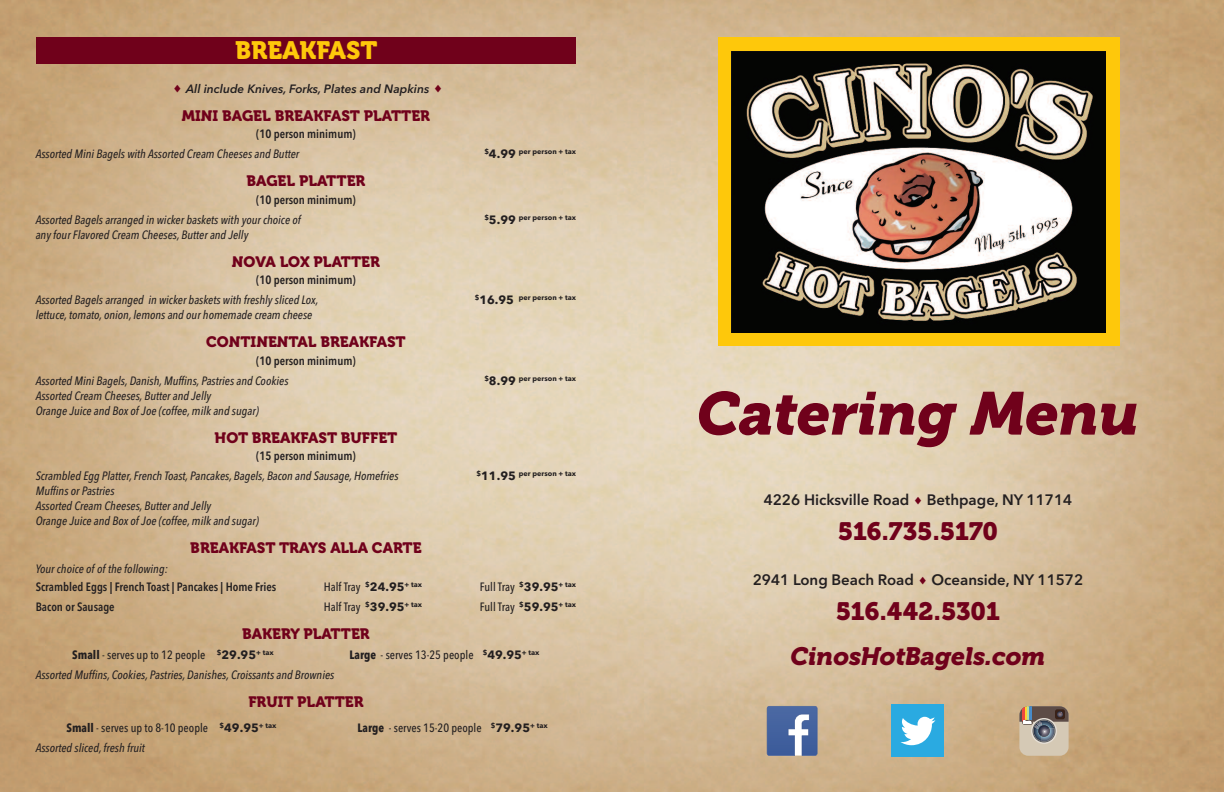
<style>
.page{position:relative;width:1224px;height:792px;background:#fff}
.page>*{position:absolute;margin:0;border:0;box-sizing:border-box;transform-origin:0 0}
.t1{font:italic 60px "Museo 900";color:#70011b}
.t2{font:25px "Museo 900";letter-spacing:-.015em;color:#70011b}
.t3{font:italic 25px "Museo 900";color:#70011b}
.t4{font:25px "Museo 900";color:#fec80b}
.t5{font:15px "Museo 900";color:#70011b}
.t6{font:600 15px "Avenir Next";color:#231f20}
.t7{font:italic 500 12px/15px "Avenir Next Condensed";color:#231f20}
.t8{font:500 12px "Avenir Next Condensed";color:#231f20}
.t9{font:600 12px "Avenir Next Condensed";color:#231f20}
.t10{font:italic 600 12px "Avenir Next";color:#231f20}
.t11{font:700 7.2px "Avenir Next";color:#231f20}
.t12{font:700 3.5px "Times New Roman";color:#fff}
.s1{font-size:12px}
.s2{font-family:"Avenir Next";font-weight:700}
.s3{font-weight:700}
</style>
<div class="page">
<img style="left:0;top:0;width:1224px;height:792px">
<svg style="left:767px;top:706px;width:50px;height:50px;background:#617aad"></svg>
<div style="left:892px;top:705px;width:52px;height:52px;background:#2aaae1"></div>
<svg style="left:900px;top:717px;width:36px;height:28px"></svg>
<div style="left:1019px;top:706px;width:50px;height:50px;background:#d5c9b5;border-radius:9px"></div>
<svg style="left:1031px;top:718px;width:26px;height:26px"></svg>
<svg style="left:1019px;top:706px;width:50px;height:36px"></svg>
<div style="left:36px;top:38px;width:540px;height:26px;background:#70011b"></div>
<div style="left:718px;top:37px;width:402px;height:309px;background:#fec80b"></div>
<img style="left:732px;top:52px;width:374px;height:281px">
<svg style="left:915px;top:496px;width:6px;height:8px"></svg>
<svg style="left:920px;top:576px;width:6px;height:8px"></svg>
<svg style="left:174px;top:84px;width:7px;height:8px"></svg>
<svg style="left:435px;top:84px;width:6px;height:8px"></svg>
<h2 class="t4" style="left:235px;top:41px;width:144px">BREAKFAST</h2>
<p class="t10" style="left:186px;top:78px;width:245px">All include Knives, Forks, Plates and Napkins</p>
<p class="t5" style="left:182px;top:110px;width:250px">MINI BAGEL BREAKFAST PLATTER</p>
<p class="t9" style="left:256px;top:123px;width:101px">(10 person minimum)</p>
<p class="t7" style="left:36px;top:146px;width:265px">Assorted Mini Bagels with Assorted Cream Cheeses and Butter</p>
<p class="t11" style="left:484px;top:145px;width:93px">$<span class="s1">4.99</span> per person + tax</p>
<p class="t5" style="left:247px;top:175px;width:120px">BAGEL PLATTER</p>
<p class="t9" style="left:256px;top:189px;width:101px">(10 person minimum)</p>
<p class="t7" style="left:36px;top:212px;width:267px">Assorted Bagels arranged in wicker baskets with your choice of</p>
<p class="t11" style="left:484px;top:211px;width:93px">$<span class="s1">5.99</span> per person + tax</p>
<p class="t7" style="left:36px;top:227px;width:214px">any four Flavored Cream Cheeses, Butter and Jelly</p>
<p class="t5" style="left:232px;top:256px;width:150px">NOVA LOX PLATTER</p>
<p class="t9" style="left:256px;top:269px;width:101px">(10 person minimum)</p>
<p class="t7" style="left:36px;top:292px;width:284px">Assorted Bagels arranged in wicker baskets with freshly sliced Lox,</p>
<p class="t11" style="left:475px;top:291px;width:103px">$<span class="s1">16.95</span> per person + tax</p>
<p class="t7" style="left:36px;top:307px;width:278px">lettuce, tomato, onion, lemons and our homemade cream cheese</p>
<p class="t5" style="left:206px;top:336px;width:201px">CONTINENTAL BREAKFAST</p>
<p class="t9" style="left:256px;top:350px;width:101px">(10 person minimum)</p>
<p class="t7" style="left:36px;top:373px;width:254px">Assorted Mini Bagels, Danish, Muffins, Pastries and Cookies</p>
<p class="t11" style="left:484px;top:372px;width:93px">$<span class="s1">8.99</span> per person + tax</p>
<p class="t7" style="left:36px;top:388px;width:224px">Assorted Cream Cheeses, Butter and Jelly<br>Orange Juice and Box of Joe (coffee, milk and sugar)</p>
<p class="t5" style="left:215px;top:432px;width:184px">HOT BREAKFAST BUFFET</p>
<p class="t9" style="left:256px;top:445px;width:101px">(15 person minimum)</p>
<p class="t7" style="left:36px;top:468px;width:364px">Scrambled Egg Platter, French Toast, Pancakes, Bagels, Bacon and Sausage, Homefries</p>
<p class="t11" style="left:477px;top:467px;width:101px">$<span class="s1">11.95</span> per person + tax</p>
<p class="t7" style="left:36px;top:483px;width:224px">Muffins or Pastries<br>Assorted Cream Cheeses, Butter and Jelly<br>Orange Juice and Box of Joe (coffee, milk and sugar)</p>
<p class="t5" style="left:190px;top:542px;width:233px">BREAKFAST TRAYS ALLA CARTE</p>
<p class="t7" style="left:36px;top:561px;width:134px">Your choice of of the following:</p>
<p class="t9" style="left:36px;top:576px;width:242px">Scrambled Eggs | French Toast | Pancakes | Home Fries</p>
<p class="t8" style="left:324px;top:579px;width:100px">Half Tray <sup>$</sup><span class="s2">24.95</span><sup>+</sup> <sup>tax</sup></p>
<p class="t8" style="left:480px;top:579px;width:98px">Full Tray <sup>$</sup><span class="s2">39.95</span><sup>+</sup> <sup>tax</sup></p>
<p class="t9" style="left:36px;top:596px;width:80px">Bacon or Sausage</p>
<p class="t8" style="left:324px;top:599px;width:100px">Half Tray <sup>$</sup><span class="s2">39.95</span><sup>+</sup> <sup>tax</sup></p>
<p class="t8" style="left:480px;top:599px;width:98px">Full Tray <sup>$</sup><span class="s2">59.95</span><sup>+</sup> <sup>tax</sup></p>
<p class="t5" style="left:242px;top:628px;width:129px">BAKERY PLATTER</p>
<p class="t8" style="left:72px;top:647px;width:203px"><span class="s3">Small</span> - serves up to 12 people <sup>$</sup><span class="s2">29.95</span><sup>+</sup> <sup>tax</sup></p>
<p class="t8" style="left:349px;top:647px;width:192px"><span class="s3">Large</span> - serves 13-25 people <sup>$</sup><span class="s2">49.95</span><sup>+</sup> <sup>tax</sup></p>
<p class="t7" style="left:36px;top:667px;width:300px">Assorted Muffins, Cookies, Pastries, Danishes, Croissants and Brownies</p>
<p class="t5" style="left:248px;top:696px;width:117px">FRUIT PLATTER</p>
<p class="t8" style="left:66px;top:720px;width:211px"><span class="s3">Small</span> - serves up to 8-10 people <sup>$</sup><span class="s2">49.95</span><sup>+</sup> <sup>tax</sup></p>
<p class="t8" style="left:357px;top:720px;width:192px"><span class="s3">Large</span> - serves 15-20 people <sup>$</sup><span class="s2">79.95</span><sup>+</sup> <sup>tax</sup></p>
<p class="t7" style="left:36px;top:740px;width:111px">Assorted sliced, fresh fruit</p>
<h1 class="t1" style="left:697px;top:392px;width:444px">Catering Menu</h1>
<p class="t6" style="left:764px;top:487px;width:310px">4226 Hicksville Road Bethpage, NY 11714</p>
<h2 class="t2" style="left:838px;top:522px;width:162px">516.735.5170</h2>
<p class="t6" style="left:753px;top:567px;width:332px">2941 Long Beach Road Oceanside, NY 11572</p>
<h2 class="t2" style="left:836px;top:602px;width:166px">516.442.5301</h2>
<h2 class="t3" style="left:790px;top:647px;width:257px">CinosHotBagels.com</h2>
<p class="t12" style="left:1024px;top:720px;width:9px">Insta</p>
</div>
